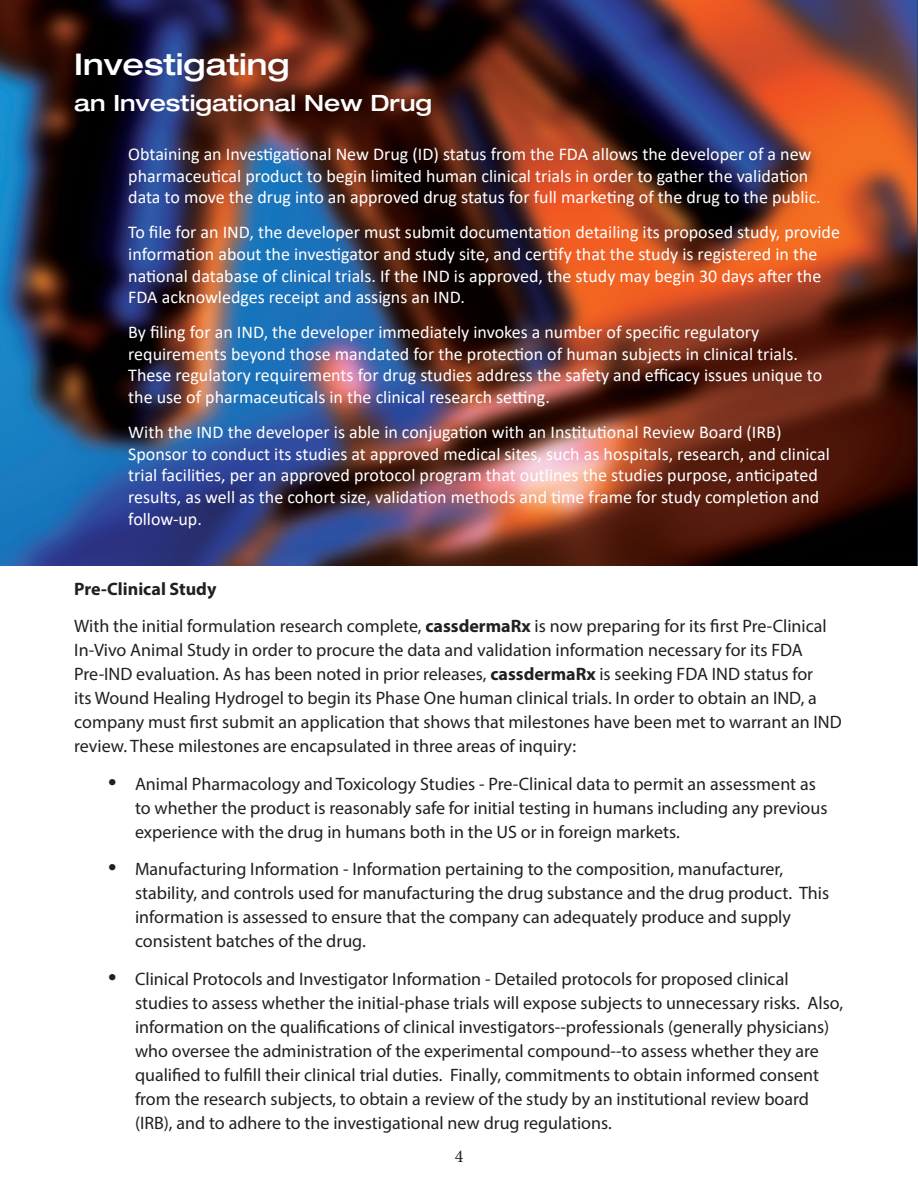
<style>
.page{position:relative;width:918px;height:1188px;background:#fff}
.page>*{position:absolute;margin:0;border:0;box-sizing:border-box;transform-origin:0 0}
.t1{font:500 expanded 30px "Helvetica Neue LT Pro";color:#fff}
.t2{font:500 expanded 22.5px "Helvetica Neue LT Pro";color:#fff}
.Subheading{font:18px/24px "Myriad Pro";color:#231f20}
.t3{font:18px/21.6px "Calibri";color:#fff}
.Subheading-2{font:700 18px "Myriad Pro";color:#231f20}
.t4{font:18px "Minion Pro";color:#231f20}
.s1{font-weight:700}
.s2{font-size:30px}
</style>
<div class="page">
<img style="left:0;top:0;width:917px;height:566px">
<p class="t1" style="left:74px;top:46px;width:217px">Investigating</p>
<p class="t2" style="left:74px;top:89px;width:359px">an Investigational New Drug</p>
<p class="t3" style="left:128px;top:143px;width:694px">Obtaining an Investigational New Drug (ID) status from the FDA allows the developer of a new pharmaceutical product to begin limited human clinical trials in order to gather the validation data to move the drug into an approved drug status for full marketing of the drug to the public.</p>
<p class="t3" style="left:128px;top:221px;width:713px">To file for an IND, the developer must submit documentation detailing its proposed study, provide information about the investigator and study site, and certify that the study is registered in the national database of clinical trials. If the IND is approved, the study may begin 30 days after the FDA acknowledges receipt and assigns an IND.</p>
<p class="t3" style="left:128px;top:321px;width:695px">By filing for an IND, the developer immediately invokes a number of specific regulatory requirements beyond those mandated for the protection of human subjects in clinical trials.<br>These regulatory requirements for drug studies address the safety and efficacy issues unique to the use of pharmaceuticals in the clinical research setting.</p>
<p class="t3" style="left:128px;top:421px;width:703px">With the IND the developer is able in conjugation with an Institutional Review Board (IRB)<br>Sponsor to conduct its studies at approved medical sites, such as hospitals, research, and clinical trial facilities, per an approved protocol program that outlines the studies purpose, anticipated results, as well as the cohort size, validation methods and time frame for study completion and follow-up.</p>
<p class="Subheading-2" style="left:74px;top:577px;width:144px">Pre-Clinical Study</p>
<p class="Subheading" style="left:74px;top:614px;width:769px">With the initial formulation research complete, <span class="s1">cassdermaRx</span> is now preparing for its first Pre-Clinical In-Vivo Animal Study in order to procure the data and validation information necessary for its FDA Pre-IND evaluation. As has been noted in prior releases, <span class="s1">cassdermaRx</span> is seeking FDA IND status for<br>its Wound Healing Hydrogel to begin its Phase One human clinical trials. In order to obtain an IND, a company must first submit an application that shows that milestones have been met to warrant an IND review. These milestones are encapsulated in three areas of inquiry:</p>
<p class="Subheading" style="left:135px;top:771px;width:694px;text-indent:-27px"><span class="s2">•</span> Animal Pharmacology and Toxicology Studies - Pre-Clinical data to permit an assessment as to whether the product is reasonably safe for initial testing in humans including any previous experience with the drug in humans both in the US or in foreign markets.</p>
<p class="Subheading" style="left:135px;top:857px;width:696px;text-indent:-27px"><span class="s2">•</span> Manufacturing Information - Information pertaining to the composition, manufacturer, stability, and controls used for manufacturing the drug substance and the drug product. This information is assessed to ensure that the company can adequately produce and supply consistent batches of the drug.</p>
<p class="Subheading" style="left:135px;top:966px;width:710px;text-indent:-27px"><span class="s2">•</span> Clinical Protocols and Investigator Information - Detailed protocols for proposed clinical studies to assess whether the initial-phase trials will expose subjects to unnecessary risks. Also, information on the qualifications of clinical investigators--professionals (generally physicians) who oversee the administration of the experimental compound--to assess whether they are qualified to fulfill their clinical trial duties. Finally, commitments to obtain informed consent from the research subjects, to obtain a review of the study by an institutional review board (IRB), and to adhere to the investigational new drug regulations.</p>
<p class="t4" style="left:455px;top:1144px;width:10px">4</p>
</div>
